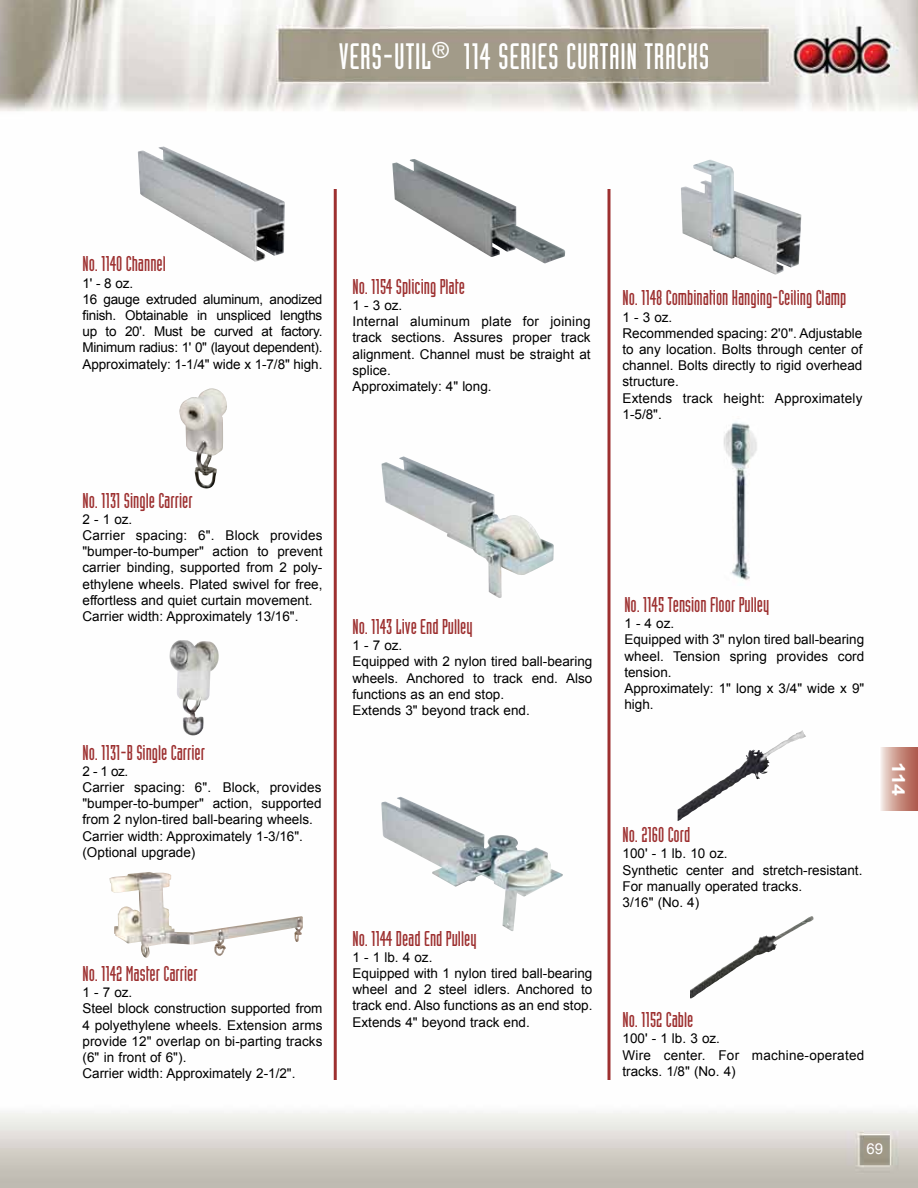
<style>
.page{position:relative;width:918px;height:1188px;background:#fff}
.page>*{position:absolute;margin:0;border:0;box-sizing:border-box;transform-origin:0 0}
.t1{font:36px "Industria Solid";letter-spacing:.02em;color:#fff}
.t2{font:21px "Industria Solid";color:#9d3030}
.t3{font:700 18px "Arial";color:#fff;scale:1.18 1}
.t4{font:15px "Arial";color:#fff}
.t5{font:13.5px/16.2px "Arial";color:#000}
.t6{font:13.5px/16.2px "Arial";letter-spacing:-.02em;color:#000}
</style>
<div class="page">
<img style="left:0;top:0;width:918px;height:1188px">
<svg style="left:879px;top:748px;width:39px;height:62px"></svg>
<hr style="left:334px;top:189px;width:3px;height:891px;background:#9d3030">
<hr style="left:608px;top:189px;width:2px;height:891px;background:#9d3030">
<img style="left:138px;top:147px;width:147px;height:115px">
<img style="left:179px;top:388px;width:48px;height:101px">
<img style="left:381px;top:797px;width:182px;height:135px">
<img style="left:381px;top:456px;width:173px;height:143px">
<img style="left:109px;top:872px;width:194px;height:86px">
<img style="left:392px;top:159px;width:173px;height:105px">
<img style="left:681px;top:160px;width:120px;height:115px">
<img style="left:678px;top:731px;width:123px;height:90px">
<img style="left:690px;top:917px;width:120px;height:81px">
<img style="left:169px;top:640px;width:51px;height:96px">
<img style="left:716px;top:416px;width:49px;height:169px">
<h1 class="t1" style="left:339px;top:37px;width:372px">VERS-UTIL<sup>®</sup> 114 SERIES CURTAIN TRACKS</h1>
<h2 class="t2" style="left:82px;top:253px;width:85px">No. 1140 Channel</h2>
<p class="t6" style="left:82px;top:275px;width:241px">1' - 8 oz.<br>16 gauge extruded aluminum, anodized finish. Obtainable in unspliced lengths up to 20'. Must be curved at factory.<br>Minimum radius: 1' 0" (layout dependent).<br>Approximately: 1-1/4" wide x 1-7/8" high.</p>
<h2 class="t2" style="left:352px;top:275px;width:114px">No. 1154 Splicing Plate</h2>
<p class="t5" style="left:352px;top:297px;width:240px">1 - 3 oz.<br>Internal aluminum plate for joining track sections. Assures proper track alignment. Channel must be straight at splice.<br>Approximately: 4" long.</p>
<h2 class="t2" style="left:82px;top:489px;width:112px">No. 1131 Single Carrier</h2>
<p class="t5" style="left:82px;top:511px;width:242px">2 - 1 oz.<br>Carrier spacing: 6". Block provides "bumper-to-bumper" action to prevent carrier binding, supported from 2 poly&shy;ethylene wheels. Plated swivel for free, effortless and quiet curtain movement.<br>Carrier width: Approximately 13/16".</p>
<h2 class="t2" style="left:82px;top:741px;width:124px">No. 1131-B Single Carrier</h2>
<p class="t5" style="left:82px;top:763px;width:241px">2 - 1 oz.<br>Carrier spacing: 6". Block, provides "bumper-to-bumper" action, supported from 2 nylon-tired ball-bearing wheels.<br>Carrier width: Approximately 1-3/16". (Optional upgrade)</p>
<h2 class="t2" style="left:82px;top:962px;width:117px">No. 1142 Master Carrier</h2>
<p class="t5" style="left:82px;top:985px;width:241px">1 - 7 oz.<br>Steel block construction supported from<br>4 polyethylene wheels. Extension arms provide 12" overlap on bi-parting tracks (6" in front of 6").<br>Carrier width: Approximately 2-1/2".</p>
<h2 class="t2" style="left:352px;top:615px;width:122px">No. 1143 Live End Pulley</h2>
<p class="t5" style="left:352px;top:637px;width:242px">1 - 7 oz.<br>Equipped with 2 nylon tired ball-bearing wheels. Anchored to track end. Also functions as an end stop.<br>Extends 3" beyond track end.</p>
<h2 class="t2" style="left:352px;top:927px;width:126px">No. 1144 Dead End Pulley</h2>
<p class="t5" style="left:352px;top:949px;width:242px">1 - 1 lb. 4 oz.<br>Equipped with 1 nylon tired ball-bearing wheel and 2 steel idlers. Anchored to track end. Also functions as an end stop.<br>Extends 4" beyond track end.</p>
<h2 class="t2" style="left:622px;top:286px;width:225px">No. 1148 Combination Hanging-Ceiling Clamp</h2>
<p class="t5" style="left:622px;top:309px;width:242px">1 - 3 oz.<br>Recommended spacing: 2'0". Adjustable to any location. Bolts through center of channel. Bolts directly to rigid overhead structure.<br>Extends track height: Approximately<br>1-5/8".</p>
<h2 class="t2" style="left:624px;top:593px;width:147px">No. 1145 Tension Floor Pulley</h2>
<p class="t5" style="left:624px;top:616px;width:242px">1 - 4 oz.<br>Equipped with 3" nylon tired ball-bearing wheel. Tension spring provides cord tension.<br>Approximately: 1" long x 3/4" wide x 9" high.</p>
<h2 class="t2" style="left:622px;top:823px;width:69px">No. 2160 Cord</h2>
<p class="t5" style="left:622px;top:846px;width:242px">100' - 1 lb. 10 oz.<br>Synthetic center and stretch-resistant.<br>For manually operated tracks.<br>3/16" (No. 4)</p>
<h3 class="t3" style="left:910px;top:762px;width:31px;rotate:90deg">114</h3>
<h2 class="t2" style="left:622px;top:1008px;width:72px">No. 1152 Cable</h2>
<p class="t5" style="left:622px;top:1031px;width:243px">100' - 1 lb. 3 oz.<br>Wire center. For machine-operated tracks. 1/8" (No. 4)</p>
<p class="t4" style="left:866px;top:1139px;width:18px">69</p>
</div>
